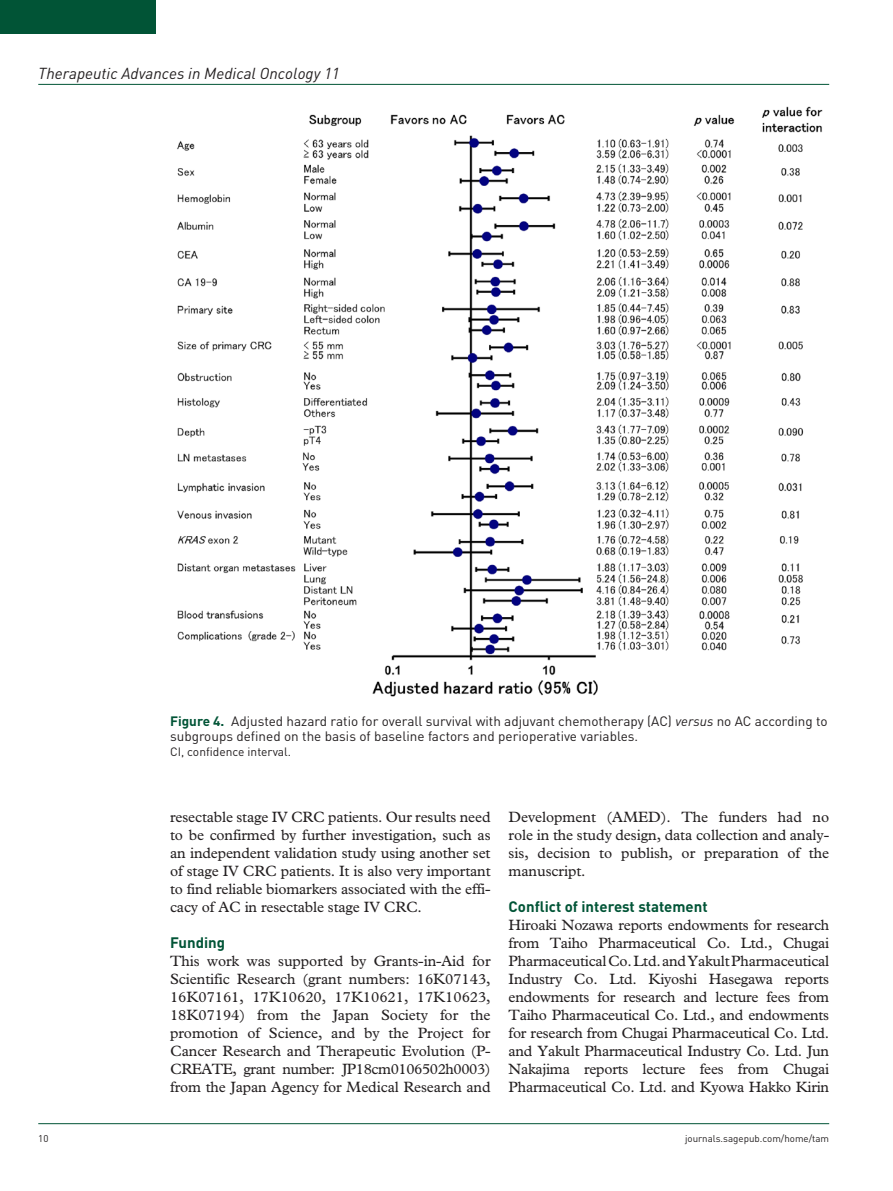
<style>
.page{position:relative;width:893px;height:1191px;background:#fff}
.page>*{position:absolute;margin:0;border:0;box-sizing:border-box;transform-origin:0 0}
.t1{font:italic 15.75px "DIN";color:#231f20}
.t2{font:15px/18px "Plantin Std";letter-spacing:-.01em;color:#231f20;text-align:justify}
.t3{font:700 15px "DIN";color:#015436}
.t4{font:13.5px/15.8px "DIN";color:#231f20}
.t5{font:12px "DIN";color:#231f20}
.t6{font:9.75px "DIN";color:#231f20}
.s1{font-weight:700;color:#015436}
.s2{font-style:italic}
</style>
<div class="page">
<hr style="left:38px;top:84px;width:791px;height:1px;background:#015436">
<hr style="left:38px;top:1123px;width:791px;height:1px;background:#015436">
<div style="left:0;top:0;width:155px;height:34px;background:#015436"></div>
<img style="left:177px;top:106px;width:646px;height:591px">
<p class="t1" style="left:38px;top:63px;width:303px">Therapeutic Advances in Medical Oncology 11</p>
<p class="t4" style="left:170px;top:712px;width:659px"><span class="s1">Figure 4.</span> Adjusted hazard ratio for overall survival with adjuvant chemotherapy (AC) <span class="s2">versus</span> no AC according to subgroups defined on the basis of baseline factors and perioperative variables.</p>
<p class="t5" style="left:170px;top:743px;width:122px">CI, confidence interval.</p>
<p class="t2" style="left:170px;top:808px;width:322px">resectable stage IV CRC patients. Our results need to be confirmed by further investigation, such as an independent validation study using another set of stage IV CRC patients. It is also very important to find reliable biomarkers associated with the effi&shy;cacy of AC in resectable stage IV CRC.</p>
<p class="t3" style="left:170px;top:933px;width:57px">Funding</p>
<p class="t2" style="left:170px;top:952px;width:322px">This work was supported by Grants-in-Aid for Scientific Research (grant numbers: 16K07143, 16K07161, 17K10620, 17K10621, 17K10623, 18K07194) from the Japan Society for the promotion of Science, and by the Project for Cancer Research and Therapeutic Evolution (P-CREATE, grant number: JP18cm0106502h0003) from the Japan Agency for Medical Research and</p>
<p class="t2" style="left:509px;top:808px;width:322px">Development (AMED). The funders had no role in the study design, data collection and analy&shy;sis, decision to publish, or preparation of the manuscript.</p>
<p class="t3" style="left:509px;top:897px;width:201px">Conflict of interest statement</p>
<p class="t2" style="left:509px;top:916px;width:322px">Hiroaki Nozawa reports endowments for research from Taiho Pharmaceutical Co. Ltd., Chugai Pharmaceutical Co. Ltd. and Yakult Pharmaceutical Industry Co. Ltd. Kiyoshi Hasegawa reports endowments for research and lecture fees from Taiho Pharmaceutical Co. Ltd., and endowments for research from Chugai Pharmaceutical Co. Ltd. and Yakult Pharmaceutical Industry Co. Ltd. Jun Nakajima reports lecture fees from Chugai Pharmaceutical Co. Ltd. and Kyowa Hakko Kirin</p>
<p class="t6" style="left:38px;top:1132px;width:12px">10</p>
<p class="t6" style="left:685px;top:1132px;width:146px">journals.sagepub.com/home/tam</p>
</div>
